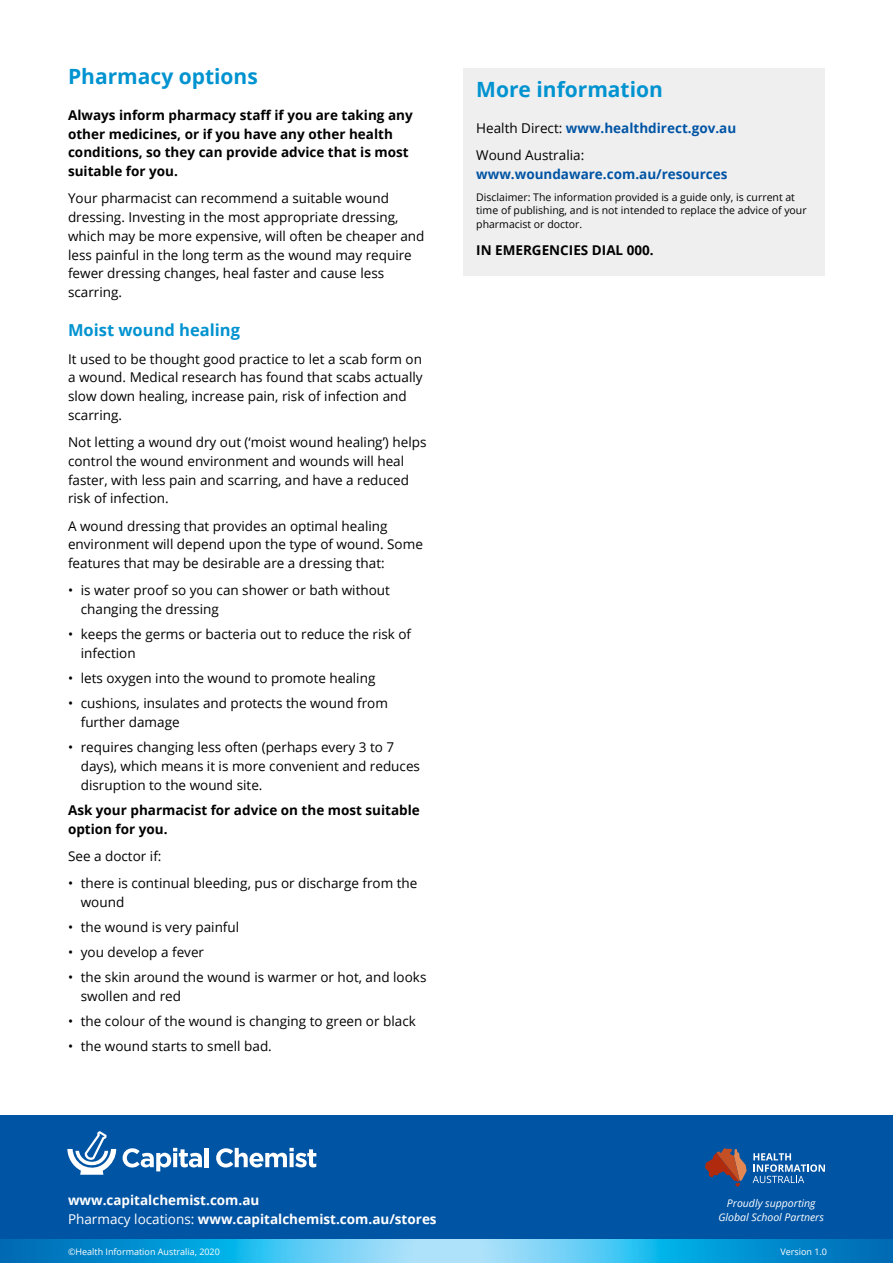
<style>
.page{position:relative;width:893px;height:1263px;background:#fff}
.page>*{position:absolute;margin:0;border:0;box-sizing:border-box;transform-origin:0 0}
.t1{font:700 21px "Open Sans";color:#0093d0}
.t2{font:700 16.5px "Open Sans";color:#0093d0}
.t3{font:13.5px/18.8px "Open Sans";color:#000}
.t4{font:700 13.5px/18.8px "Open Sans";color:#000}
.t5{font:700 13.5px/18.8px "Open Sans";color:#fff}
.t6{font:700 13.5px "Open Sans";color:#0054a4}
.t7{font:10.5px/13.5px "Open Sans";color:#000}
.t8{font:italic 10.5px/13.5px "Open Sans";color:#fff;text-align:center}
.t9{font:9px "Open Sans";color:#fff}
.s1{font-weight:700;color:#0054a4}
.s2{font-weight:400}
</style>
<div class="page">
<div style="left:0;top:1115px;width:893px;height:148px;background:#0054a4"></div>
<svg style="left:0;top:1240px;width:893px;height:23px"></svg>
<svg style="left:753px;top:1153px;width:72px;height:30px"></svg>
<svg style="left:705px;top:1148px;width:41px;height:38px"></svg>
<svg style="left:216px;top:1148px;width:100px;height:19px"></svg>
<svg style="left:123px;top:1148px;width:79px;height:23px"></svg>
<hr style="left:204px;top:1148px;width:4px;height:19px;background:#fff">
<svg style="left:67px;top:1131px;width:49px;height:44px"></svg>
<div style="left:463px;top:68px;width:362px;height:207px;background:#efeff0"></div>
<h1 class="t1" style="left:68px;top:62px;width:191px">Pharmacy options</h1>
<p class="t4" style="left:68px;top:105px;width:346px">Always inform pharmacy staff if you are taking any other medicines, or if you have any other health conditions, so they can provide advice that is most suitable for you.</p>
<p class="t3" style="left:68px;top:189px;width:358px">Your pharmacist can recommend a suitable wound dressing. Investing in the most appropriate dressing, which may be more expensive, will often be cheaper and less painful in the long term as the wound may require fewer dressing changes, heal faster and cause less scarring.</p>
<p class="t2" style="left:68px;top:319px;width:173px">Moist wound healing</p>
<p class="t3" style="left:68px;top:349px;width:356px">It used to be thought good practice to let a scab form on a wound. Medical research has found that scabs actually slow down healing, increase pain, risk of infection and scarring.</p>
<p class="t3" style="left:68px;top:433px;width:360px">Not letting a wound dry out (‘moist wound healing’) helps control the wound environment and wounds will heal faster, with less pain and scarring, and have a reduced risk of infection.</p>
<p class="t3" style="left:68px;top:516px;width:356px">A wound dressing that provides an optimal healing environment will depend upon the type of wound. Some features that may be desirable are a dressing that:</p>
<p class="t3" style="left:81px;top:581px;width:311px;text-indent:-13px">• is water proof so you can shower or bath without changing the dressing</p>
<p class="t3" style="left:81px;top:625px;width:332px;text-indent:-13px">• keeps the germs or bacteria out to reduce the risk of infection</p>
<p class="t3" style="left:68px;top:669px;width:309px">• lets oxygen into the wound to promote healing</p>
<p class="t3" style="left:81px;top:694px;width:309px;text-indent:-13px">• cushions, insulates and protects the wound from further damage</p>
<p class="t3" style="left:81px;top:738px;width:341px;text-indent:-13px">• requires changing less often (perhaps every 3 to 7 days), which means it is more convenient and reduces disruption to the wound site.</p>
<p class="t4" style="left:68px;top:800px;width:353px">Ask your pharmacist for advice on the most suitable option for you.</p>
<p class="t3" style="left:68px;top:846px;width:95px">See a doctor if:</p>
<p class="t3" style="left:81px;top:873px;width:338px;text-indent:-13px">• there is continual bleeding, pus or discharge from the wound</p>
<p class="t3" style="left:68px;top:917px;width:173px">• the wound is very painful</p>
<p class="t3" style="left:68px;top:942px;width:138px">• you develop a fever</p>
<p class="t3" style="left:81px;top:968px;width:347px;text-indent:-13px">• the skin around the wound is warmer or hot, and looks swollen and red</p>
<p class="t3" style="left:68px;top:1011px;width:349px">• the colour of the wound is changing to green or black</p>
<p class="t3" style="left:68px;top:1037px;width:205px">• the wound starts to smell bad.</p>
<h1 class="t1" style="left:476px;top:74px;width:188px">More information</h1>
<p class="t3" style="left:476px;top:114px;width:261px;line-height:27.3px">Health Direct: <span class="s1">www.healthdirect.gov.au<br></span>Wound Australia:</p>
<p class="t6" style="left:476px;top:164px;width:253px">www.woundaware.com.au/resources</p>
<p class="t7" style="left:476px;top:190px;width:332px">Disclaimer: The information provided is a guide only, is current at time of publishing, and is not intended to replace the advice of your pharmacist or doctor.</p>
<p class="t4" style="left:476px;top:240px;width:179px">IN EMERGENCIES DIAL 000.</p>
<p class="t5" style="left:68px;top:1190px;width:370px">www.capitalchemist.com.au<br><span class="s2">Pharmacy locations:</span> www.capitalchemist.com.au/stores</p>
<p class="t8" style="left:718px;top:1196px;width:107px">Proudly supporting<br>Global School Partners</p>
<p class="t9" style="left:68px;top:1245px;width:153px">©Health Information Australia, 2020</p>
<p class="t9" style="left:780px;top:1245px;width:48px">Version 1.0</p>
</div>
